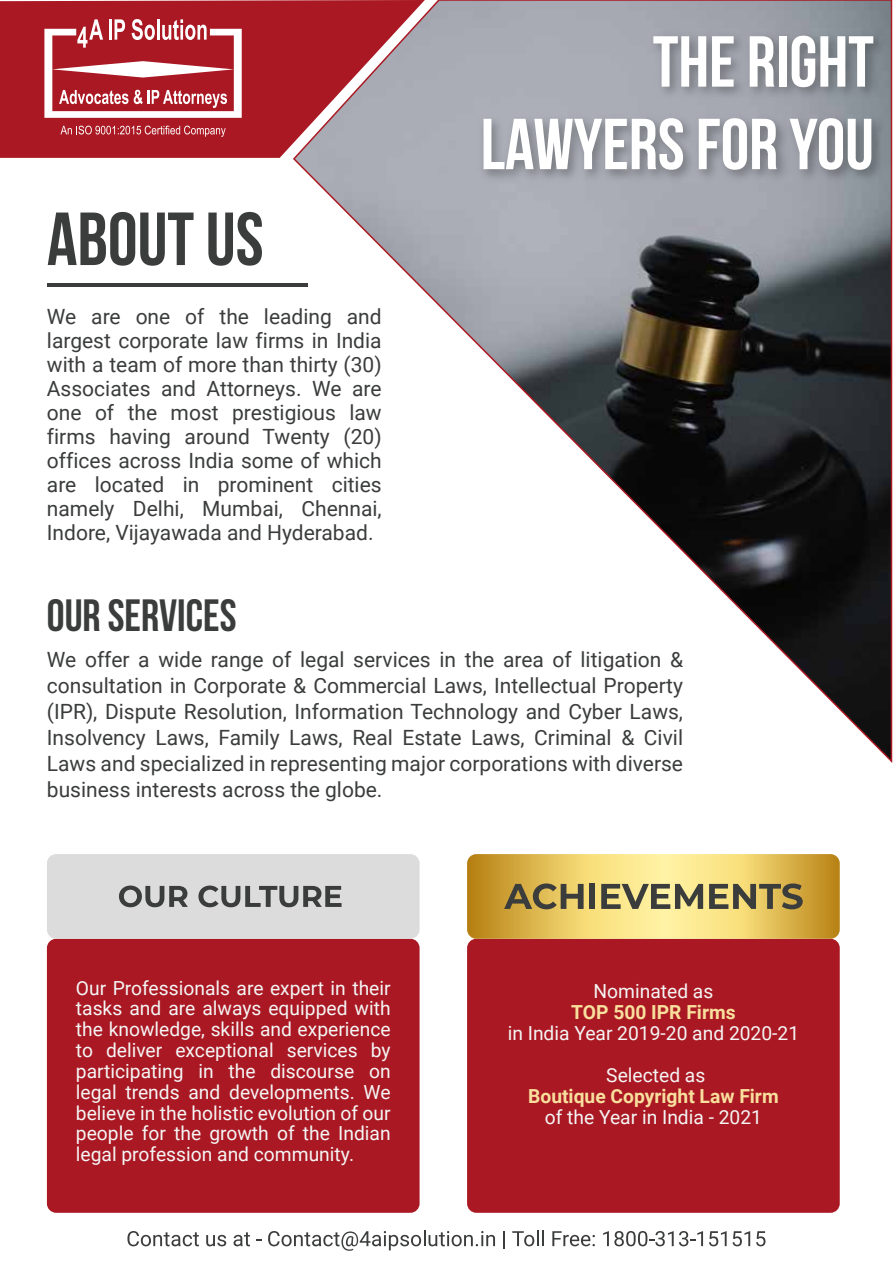
<style>
.page{position:relative;width:893px;height:1263px;background:#fff}
.page>*{position:absolute;margin:0;border:0;box-sizing:border-box;transform-origin:0 0}
.t1{font:700 75px "Bebas Neue";color:#3b3c3c}
.t2{font:700 72px/82.5px "Bebas Neue";color:#fff;text-align:right}
.t3{font:700 45px "Bebas Neue";color:#3b3c3c}
.t4{font:21px/24px "Roboto";color:#3b3c3c;text-align:justify}
.t5{font:19.35px/20.9px "Roboto";color:#f5f5f5;text-align:justify}
.t6{font:700 19.35px "Roboto";color:#f9df9d}
</style>
<div class="page">
<div style="left:0;top:0;width:292px;height:158px;background:#aa1923"></div>
<div style="left:47px;top:939px;width:373px;height:274px;background:#aa1923;border-radius:9px"></div>
<div style="left:47px;top:854px;width:373px;height:85px;background:#dcdcdc;border-radius:9px"></div>
<svg style="left:119px;top:885px;width:69px;height:22px"></svg>
<svg style="left:198px;top:885px;width:144px;height:22px"></svg>
<div style="left:467px;top:939px;width:373px;height:274px;background:#aa1923;border-radius:9px"></div>
<svg style="left:292px;top:0;width:601px;height:763px"></svg>
<img style="left:416px;top:17px;width:475px;height:182px">
<hr style="left:47px;top:284px;width:261px;height:3px;background:#3b3c3c">
<svg style="left:467px;top:854px;width:373px;height:85px;background:#d1b55f"></svg>
<svg style="left:44px;top:19px;width:198px;height:99px"></svg>
<svg style="left:61px;top:126px;width:165px;height:11px;background:#bd4c54"></svg>
<svg style="left:127px;top:1231px;width:72px;height:15px"></svg>
<svg style="left:206px;top:1235px;width:20px;height:11px"></svg>
<svg style="left:234px;top:1232px;width:16px;height:14px"></svg>
<svg style="left:268px;top:1230px;width:227px;height:21px"></svg>
<svg style="left:503px;top:1231px;width:2px;height:18px"></svg>
<svg style="left:512px;top:1230px;width:32px;height:16px"></svg>
<svg style="left:552px;top:1231px;width:43px;height:15px"></svg>
<svg style="left:603px;top:1231px;width:100px;height:15px"></svg>
<svg style="left:709px;top:1231px;width:41px;height:15px"></svg>
<svg style="left:756px;top:1231px;width:9px;height:15px"></svg>
<h1 class="t1" style="left:47px;top:198px;width:218px">ABOUT US</h1>
<p class="t4" style="left:47px;top:304px;width:336px">We are one of the leading and largest corporate law firms in India with a team of more than thirty (30)<br>Associates and Attorneys. We are one of the most prestigious law firms having around Twenty (20) offices across India some of which are located in prominent cities namely Delhi, Mumbai, Chennai, Indore, Vijayawada and Hyderabad.</p>
<h3 class="t3" style="left:47px;top:591px;width:191px">OUR SERVICES</h3>
<h2 class="t2" style="left:481px;top:20px;width:395px">THE RIGHT<br>LAWYERS FOR YOU</h2>
<p class="t4" style="left:47px;top:645px;width:638px;line-height:26.1px">We offer a wide range of legal services in the area of litigation &amp; consultation in Corporate &amp; Commercial Laws, Intellectual Property (IPR), Dispute Resolution, Information Technology and Cyber Laws, Insolvency Laws, Family Laws, Real Estate Laws, Criminal &amp; Civil Laws and specialized in representing major corporations with diverse business interests across the globe.</p>
<p class="t5" style="left:76px;top:976px;width:316px">Our Professionals are expert in their tasks and are always equipped with the knowledge, skills and experience to deliver exceptional services by participating in the discourse on legal trends and developments. We believe in the holistic evolution of our people for the growth of the Indian legal profession and community.</p>
<p class="t5" style="left:593px;top:979px;width:121px">Nominated as</p>
<p class="t6" style="left:571px;top:998px;width:166px">TOP 500 IPR Firms</p>
<p class="t5" style="left:508px;top:1011px;width:293px;line-height:42px;text-align:center">in India Year 2019-20 and 2020-21<br>Selected as</p>
<p class="t6" style="left:528px;top:1082px;width:252px">Boutique Copyright Law Firm</p>
<p class="t5" style="left:545px;top:1105px;width:219px">of the Year in India - 2021</p>
</div>
